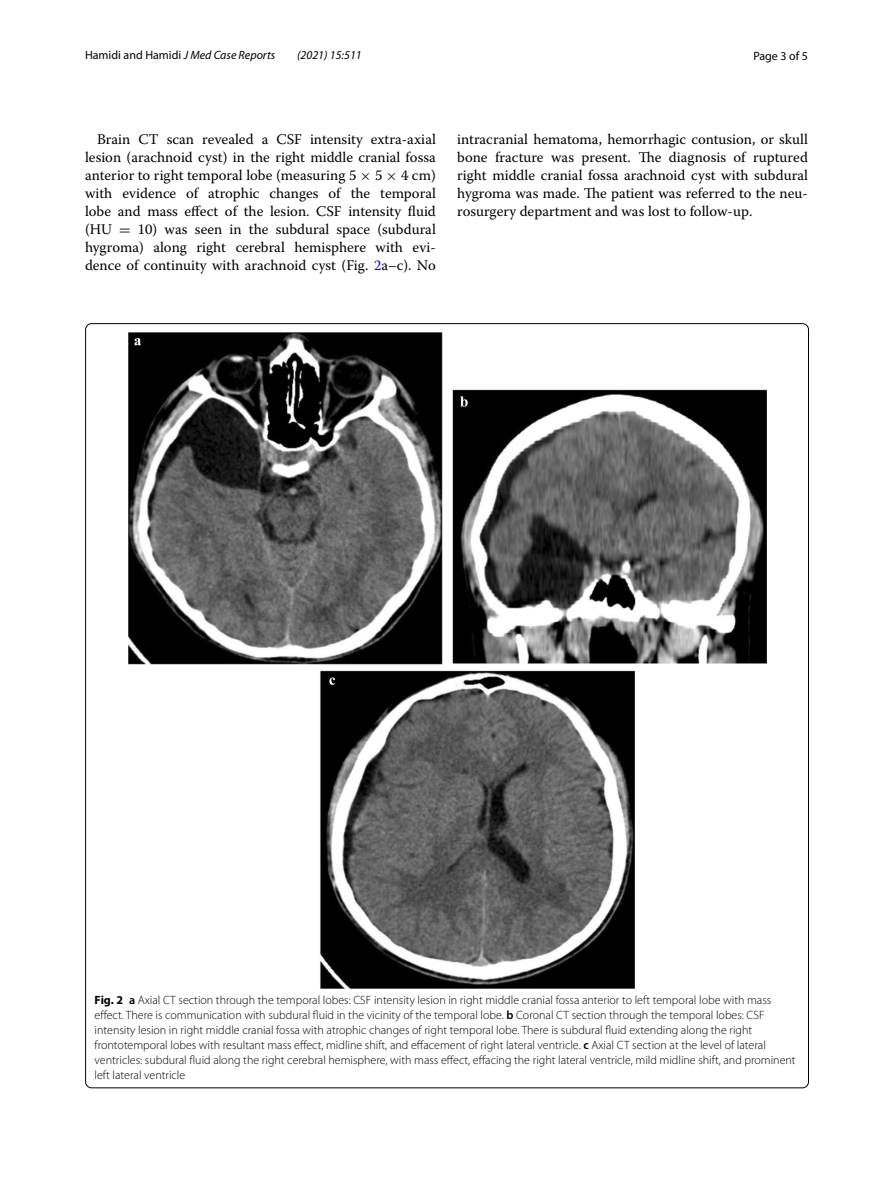
<style>
.page{position:relative;width:893px;height:1187px;background:#fff}
.page>*{position:absolute;margin:0;border:0;box-sizing:border-box;transform-origin:0 0}
.t1{font:14.7px/18px "Warnock Pro";color:#000;text-align:justify}
.t2{font:300 12px/15px "Myriad Pro";color:#000}
.t3{font:12px "Myriad Pro";color:#000}
.t4{font:italic 12px "Myriad Pro";color:#000}
.s1{font-style:italic}
.s2{font-family:"MTSY"}
.s3{color:#00f}
.s4{font-weight:700}
.s5{font-weight:600}
</style>
<div class="page">
<img style="left:128px;top:332px;width:638px;height:656px">
<p class="t3" style="left:85px;top:48px;width:192px">Hamidi and Hamidi <span class="s1">J Med Case Reports</span></p>
<p class="t4" style="left:297px;top:48px;width:66px">(2021) 15:511</p>
<p class="t3" style="left:753px;top:48px;width:56px">Page 3 of 5</p>
<p class="t1" style="left:85px;top:130px;width:352px;text-indent:12px">Brain CT scan revealed a CSF intensity extra-axial lesion (arachnoid cyst) in the right middle cranial fossa anterior to right temporal lobe (measuring 5 <span class="s2">×</span> 5 <span class="s2">×</span> 4 cm) with evidence of atrophic changes of the temporal lobe and mass effect of the lesion. CSF intensity fluid (HU <span class="s2">=</span> 10) was seen in the subdural space (subdural hygroma) along right cerebral hemisphere with evi&shy;dence of continuity with arachnoid cyst (Fig. <span class="s3">2</span>a–c). No</p>
<p class="t1" style="left:457px;top:130px;width:352px">intracranial hematoma, hemorrhagic contusion, or skull bone fracture was present. The diagnosis of ruptured right middle cranial fossa arachnoid cyst with subdural hygroma was made. The patient was referred to the neu&shy;rosurgery department and was lost to follow-up.</p>
<p class="t2" style="left:95px;top:992px;width:702px"><span class="s4">Fig. 2</span> <span class="s5">a</span> Axial CT section through the temporal lobes: CSF intensity lesion in right middle cranial fossa anterior to left temporal lobe with mass effect. There is communication with subdural fluid in the vicinity of the temporal lobe. <span class="s5">b</span> Coronal CT section through the temporal lobes: CSF intensity lesion in right middle cranial fossa with atrophic changes of right temporal lobe. There is subdural fluid extending along the right frontotemporal lobes with resultant mass effect, midline shift, and effacement of right lateral ventricle. <span class="s5">c</span> Axial CT section at the level of lateral ventricles: subdural fluid along the right cerebral hemisphere, with mass effect, effacing the right lateral ventricle, mild midline shift, and prominent left lateral ventricle</p>
</div>
